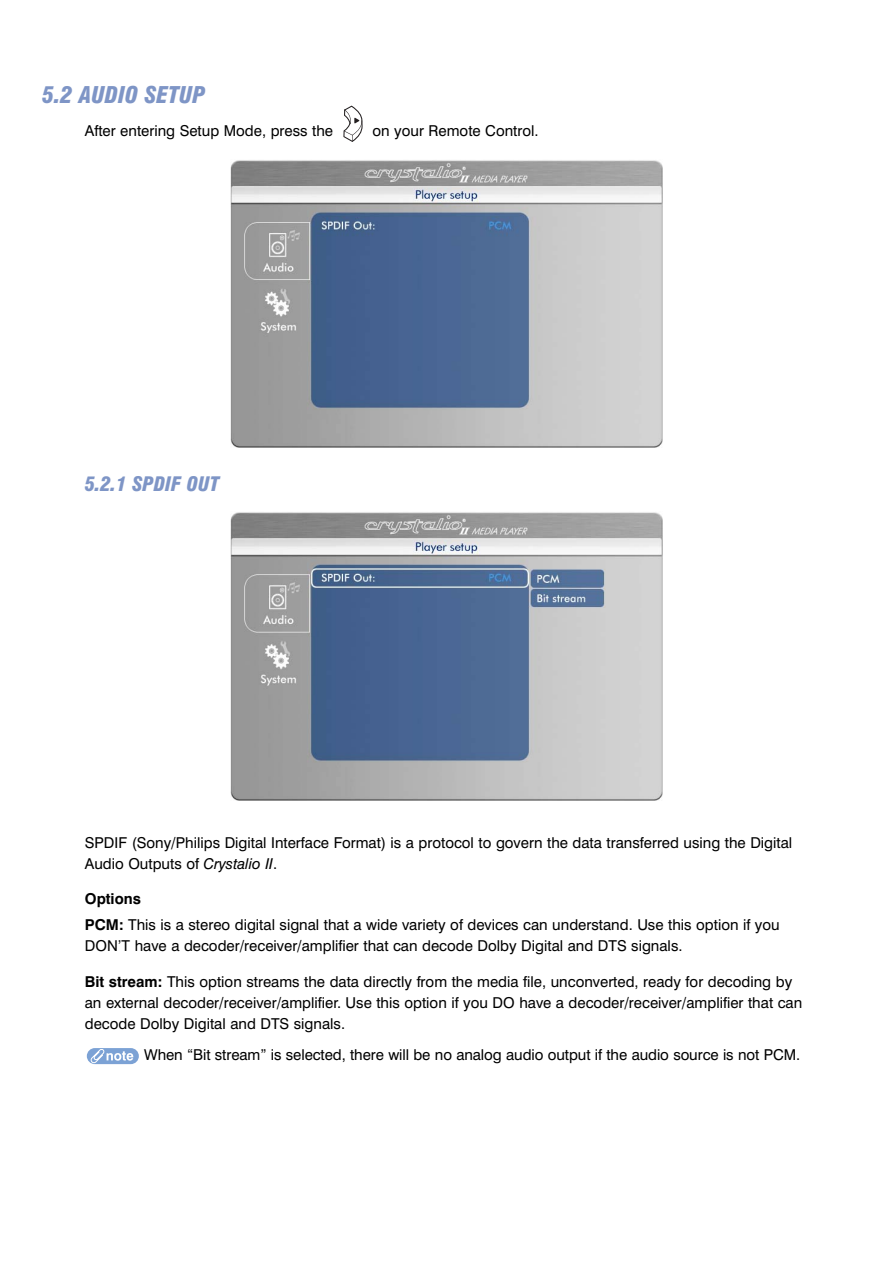
<style>
.page{position:relative;width:893px;height:1263px;background:#fff}
.page>*{position:absolute;margin:0;border:0;box-sizing:border-box;transform-origin:0 0}
.t1{font:italic 900 condensed 22.5px "Swiss 721 BT";color:#7e95c6}
.t2{font:italic 900 condensed 19.5px "Swiss 721 BT";color:#7e95c6}
.t3{font:15px/21px "Swiss 721 BT";color:#000}
.s1{font-style:italic}
.s2{font-weight:700}
</style>
<div class="page">
<svg style="left:87px;top:1048px;width:52px;height:16px"></svg>
<svg style="left:90px;top:1048px;width:43px;height:16px"></svg>
<img style="left:230px;top:512px;width:432px;height:288px">
<img style="left:230px;top:160px;width:432px;height:288px">
<svg style="left:343px;top:106px;width:20px;height:36px"></svg>
<h1 class="t1" style="left:42px;top:85px;width:165px">5.2 AUDIO SETUP</h1>
<p class="t3" style="left:85px;top:122px;width:250px">After entering Setup Mode, press the</p>
<p class="t3" style="left:372px;top:122px;width:168px">on your Remote Control.</p>
<h2 class="t2" style="left:85px;top:475px;width:136px">5.2.1 SPDIF OUT</h2>
<p class="t3" style="left:85px;top:833px;width:709px">SPDIF (Sony/Philips Digital Interface Format) is a protocol to govern the data transferred using the Digital<br>Audio Outputs of <span class="s1">Crystalio II</span>.</p>
<p class="t3" style="left:85px;top:888px;width:696px;line-height:25.2px"><span class="s2">Options<br>PCM:</span> This is a stereo digital signal that a wide variety of devices can understand. Use this option if you</p>
<p class="t3" style="left:85px;top:936px;width:599px">DON’T have a decoder/receiver/amplifier that can decode Dolby Digital and DTS signals.</p>
<p class="t3" style="left:85px;top:972px;width:719px"><span class="s2">Bit stream:</span> This option streams the data directly from the media file, unconverted, ready for decoding by an external decoder/receiver/amplifier. Use this option if you DO have a decoder/receiver/amplifier that can decode Dolby Digital and DTS signals.</p>
<p class="t3" style="left:144px;top:1046px;width:657px">When “Bit stream” is selected, there will be no analog audio output if the audio source is not PCM.</p>
</div>
